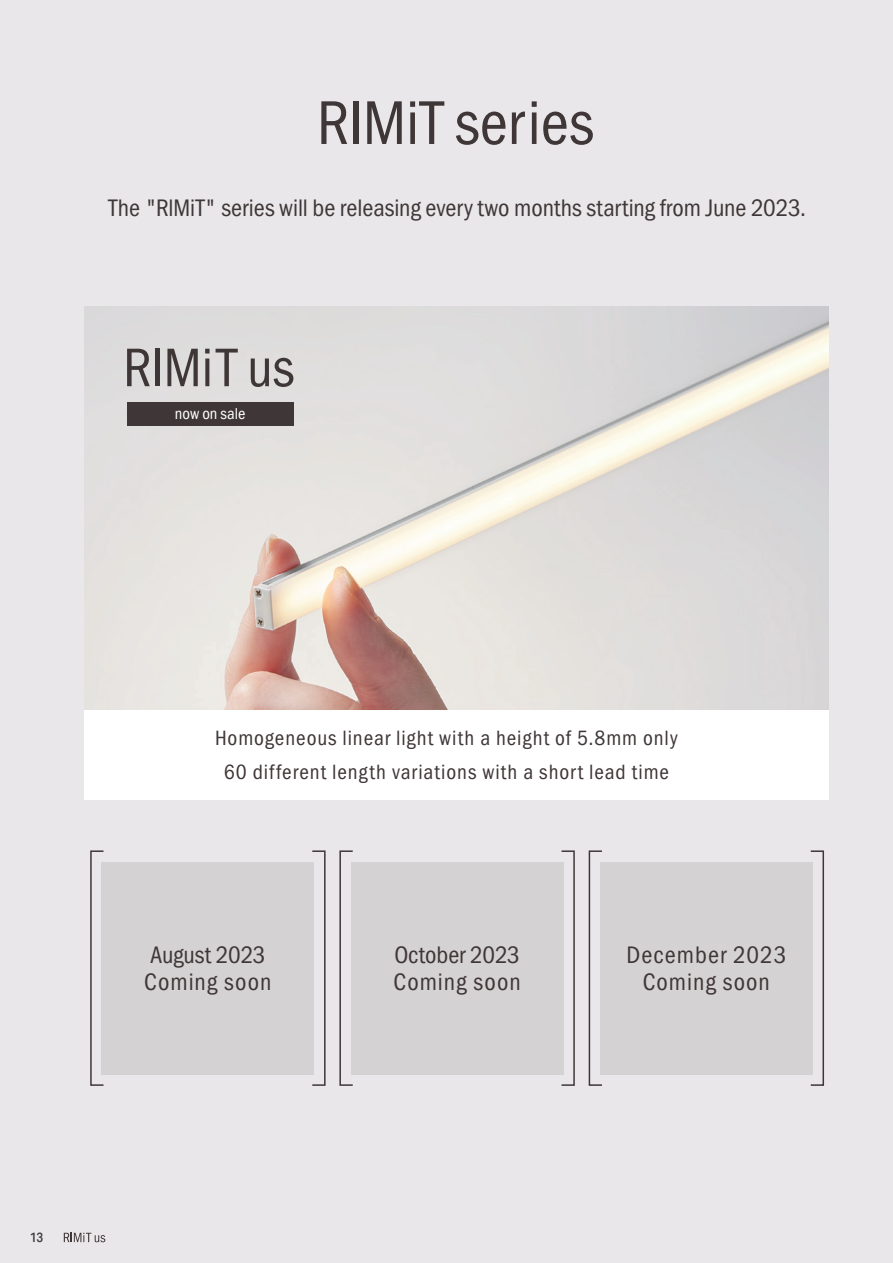
<style>
.page{position:relative;width:893px;height:1263px;background:#e9e7e9}
.page>*{position:absolute;margin:0;border:0;box-sizing:border-box;transform-origin:0 0}
.t1{font:24.75px/27px "Franklin Gothic URW Cond";letter-spacing:.01em;color:#3f3637}
.t2{font:24.75px/27px "Franklin Gothic URW Cond";letter-spacing:.04em;color:#3f3637;text-align:center}
.t3{font:21.45px/33.5px "Franklin Gothic URW Cond";letter-spacing:.045em;color:#3f3637;text-align:center}
.t4{font:16.5px "Franklin Gothic URW Cond";color:#fff}
.t5{font:500 13.5px "Aktiv Grotesk Cd";color:#3e3e3f}
</style>
<div class="page">
<svg style="left:321px;top:101px;width:26px;height:43px"></svg>
<div style="left:353px;top:101px;width:6px;height:43px;background:#3f3637"></div>
<svg style="left:367px;top:101px;width:35px;height:43px"></svg>
<svg style="left:410px;top:101px;width:34px;height:43px"></svg>
<svg style="left:456px;top:112px;width:49px;height:33px"></svg>
<svg style="left:512px;top:112px;width:13px;height:32px"></svg>
<svg style="left:532px;top:101px;width:5px;height:43px"></svg>
<svg style="left:543px;top:112px;width:50px;height:33px"></svg>
<img style="left:85px;top:306px;width:744px;height:404px">
<div style="left:85px;top:710px;width:744px;height:89px;background:#fff"></div>
<svg style="left:127px;top:349px;width:23px;height:37px"></svg>
<div style="left:155px;top:349px;width:5px;height:37px;background:#3f3637"></div>
<svg style="left:167px;top:349px;width:31px;height:37px"></svg>
<svg style="left:205px;top:349px;width:5px;height:4px"></svg>
<svg style="left:205px;top:358px;width:4px;height:28px"></svg>
<svg style="left:216px;top:349px;width:22px;height:37px"></svg>
<svg style="left:251px;top:358px;width:42px;height:29px"></svg>
<div style="left:127px;top:402px;width:166px;height:23px;background:#3f3637"></div>
<div style="left:90px;top:850px;width:14px;height:236px;border:2px solid #3f3637"></div>
<div style="left:312px;top:850px;width:14px;height:236px;border:2px solid #3f3637"></div>
<div style="left:102px;top:862px;width:212px;height:212px;background:#d5d2d3"></div>
<div style="left:339px;top:850px;width:14px;height:236px;border:2px solid #3f3637"></div>
<div style="left:561px;top:850px;width:14px;height:236px;border:2px solid #3f3637"></div>
<div style="left:351px;top:862px;width:212px;height:212px;background:#d5d2d3"></div>
<div style="left:589px;top:850px;width:14px;height:236px;border:2px solid #3f3637"></div>
<div style="left:810px;top:850px;width:14px;height:236px;border:2px solid #3f3637"></div>
<div style="left:600px;top:862px;width:213px;height:212px;background:#d5d2d3"></div>
<svg style="left:64px;top:1233px;width:41px;height:9px"></svg>
<p class="t1" style="left:109px;top:193px;width:699px">The "RlMiT" series will be releasing every two months starting from June 2023.</p>
<p class="t4" style="left:175px;top:402px;width:72px">now on sale</p>
<p class="t5" style="left:30px;top:1229px;width:15px">13</p>
<p class="t3" style="left:215px;top:720px;width:464px">Homogeneous linear light with a height of 5.8mm only<br>60 different length variations with a short lead time</p>
<p class="t1" style="left:144px;top:940px;width:129px">August 2023<br>Coming soon</p>
<p class="t1" style="left:393px;top:940px;width:129px">October 2023<br>Coming soon</p>
<p class="t2" style="left:626px;top:940px;width:161px">December 2023<br>Coming soon</p>
</div>
